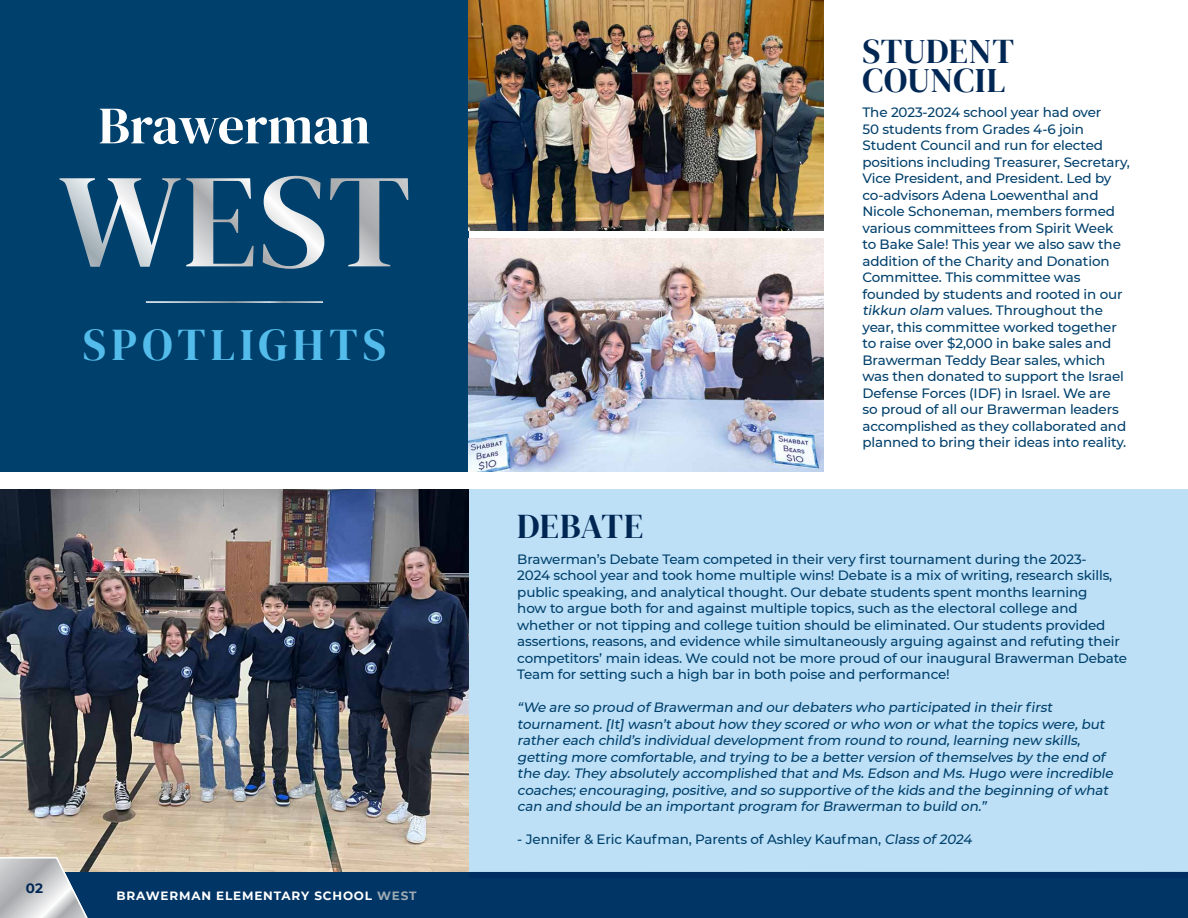
<style>
.page{position:relative;width:1188px;height:918px;background:#fff}
.page>*{position:absolute;margin:0;border:0;box-sizing:border-box;transform-origin:0 0}
.t1{font:133.5px "DM Serif Display";color:#fff}
.t2{font:52.5px "DM Serif Display";letter-spacing:-.005em;color:#fff}
.t3{font:45px "DM Serif Display";letter-spacing:.115em;color:#54bceb}
.t4{font:34.5px/28.5px "DM Serif Display";letter-spacing:.015em;color:#002754}
.t5{font:500 13.5px/16.5px "Montserrat";letter-spacing:-.01em;color:#00406c}
.t6{font:italic 500 13.5px/16.5px "Montserrat";color:#00406c}
.t7{font:700 13.5px "Montserrat";color:#002754}
.t8{font:700 12px "Montserrat";letter-spacing:.07em;color:#fff}
.s1{color:#9eaab1}
.s2{font-style:italic}
</style>
<div class="page">
<div style="left:97px;top:872px;width:1091px;height:46px;background:#003566"></div>
<div style="left:469px;top:490px;width:719px;height:388px;background:#bde0f6"></div>
<div style="left:0;top:0;width:469px;height:472px;background:#00406c"></div>
<img style="left:0;top:490px;width:469px;height:382px">
<svg style="left:0;top:856px;width:97px;height:62px;background:#a6afb5"></svg>
<img style="left:469px;top:0;width:355px;height:231px">
<img style="left:469px;top:238px;width:355px;height:234px">
<hr style="left:146px;top:301px;width:177px;height:2px;background:#fff">
<h2 class="t2" style="left:99px;top:95px;width:273px">Brawerman</h2>
<h1 class="t1" style="left:59px;top:144px;width:354px">WEST</h1>
<h3 class="t3" style="left:83px;top:318px;width:305px">SPOTLIGHTS</h3>
<p class="t7" style="left:26px;top:879px;width:19px">02</p>
<p class="t8" style="left:117px;top:887px;width:301px">BRAWERMAN ELEMENTARY SCHOOL <span class="s1">WEST</span></p>
<h3 class="t4" style="left:863px;top:38px;width:153px">STUDENT<br>COUNCIL</h3>
<p class="t5" style="left:863px;top:104px;width:269px">The 2023-2024 school year had over<br>50 students from Grades 4-6 join Student Council and run for elected positions including Treasurer, Secretary, Vice President, and President. Led by co-advisors Adena Loewenthal and Nicole Schoneman, members formed various committees from Spirit Week to Bake Sale! This year we also saw the addition of the Charity and Donation Committee. This committee was founded by students and rooted in our <span class="s2">tikkun olam</span> values. Throughout the year, this committee worked together to raise over $2,000 in bake sales and Brawerman Teddy Bear sales, which was then donated to support the Israel Defense Forces (IDF) in Israel. We are<br>so proud of all our Brawerman leaders accomplished as they collaborated and planned to bring their ideas into reality.</p>
<h3 class="t4" style="left:517px;top:513px;width:127px">DEBATE</h3>
<p class="t5" style="left:517px;top:550px;width:611px">Brawerman’s Debate Team competed in their very first tournament during the 2023-<br>2024 school year and took home multiple wins! Debate is a mix of writing, research skills, public speaking, and analytical thought. Our debate students spent months learning<br>how to argue both for and against multiple topics, such as the electoral college and whether or not tipping and college tuition should be eliminated. Our students provided assertions, reasons, and evidence while simultaneously arguing against and refuting their competitors’ main ideas. We could not be more proud of our inaugural Brawerman Debate Team for setting such a high bar in both poise and performance!</p>
<p class="t6" style="left:517px;top:699px;width:600px">“We are so proud ofBrawerman and ourdebaters who participated in theirfirst tournament.[It]wasn’tabouthow they scored orwho won orwhatthe topics were,but rathereach child’s individualdevelopmentfrom round to round,learning new skills, getting more comfortable,and trying to be a betterversion ofthemselves by the end of the day.They absolutely accomplished thatand Ms.Edson and Ms.Hugo were incredible coaches;encouraging,positive,and so supportive ofthe kids and the beginning ofwhat can and should be an importantprogram forBrawerman to build on.”</p>
<p class="t5" style="left:517px;top:831px;width:459px">- Jennifer &amp; Eric Kaufman, Parents of Ashley Kaufman, <span class="s2">Class of2024</span></p>
</div>
